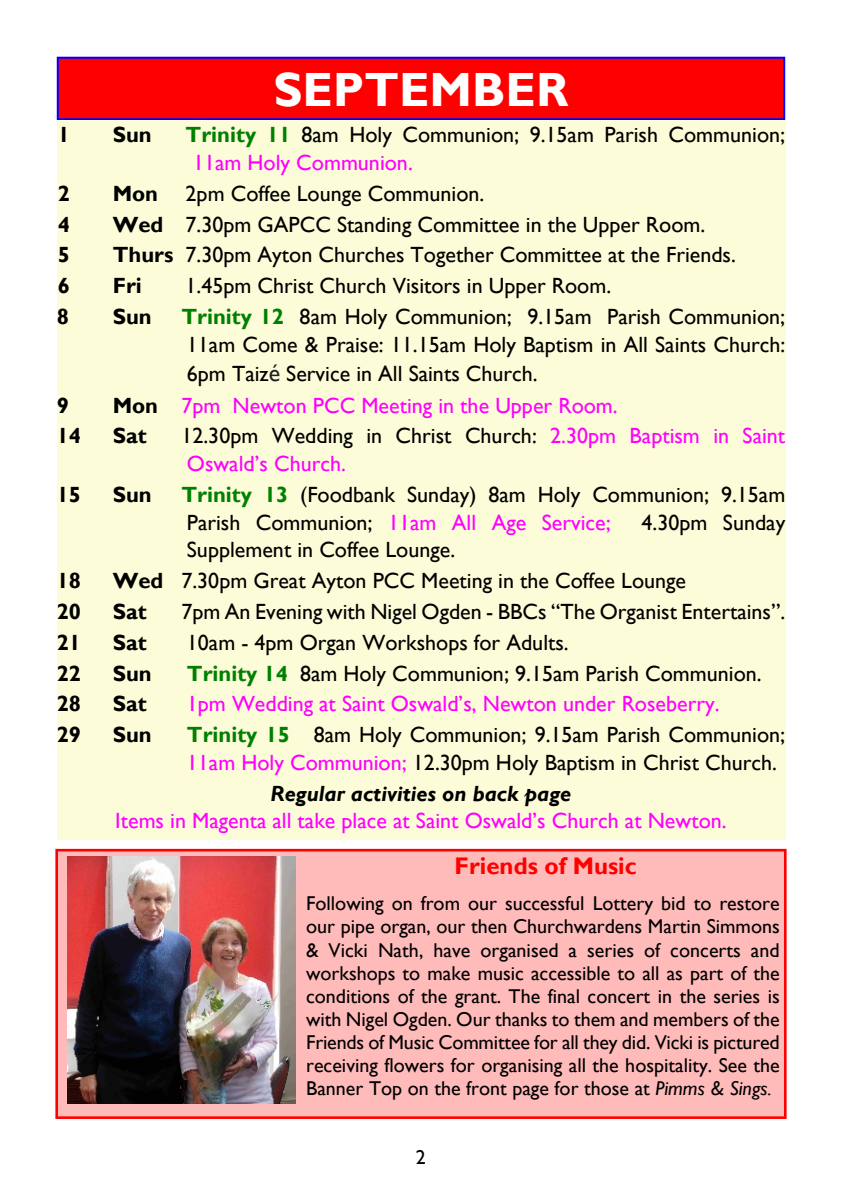
<style>
.page{position:relative;width:842px;height:1191px;background:#fff}
.page>*{position:absolute;margin:0;border:0;box-sizing:border-box;transform-origin:0 0}
.t1{font:700 48px "Gill Sans";color:#fff}
.t2{font:700 24px "Gill Sans";color:#f00}
.t3{font:22px/27.8px "Gill Sans";color:#000}
.t4{font:22px/27.8px "Gill Sans";color:#f0f}
.t5{font:700 22px "Gill Sans";color:#000}
.t6{font:italic 700 22px "Gill Sans";color:#000}
.t7{font:20px/23.2px "Gill Sans";color:#000;text-align:justify}
.s1{font-weight:700;color:#008000}
.s2{color:#f0f}
.s3{font-weight:700}
.s4{font-size:24px;color:#202124}
.s5{font-weight:700;color:#000}
.s6{color:#000}
.s7{font-style:italic}
</style>
<div class="page">
<div style="left:57px;top:850px;width:728px;height:267px;background:#ffbaba"></div>
<div style="left:55px;top:849px;width:731px;height:270px;border:3px solid #f00"></div>
<div style="left:58px;top:58px;width:726px;height:61px;background:#f00"></div>
<div style="left:57px;top:57px;width:728px;height:63px;border:2px solid #00f"></div>
<div style="left:57px;top:120px;width:728px;height:719px;background:#fcfcd8"></div>
<img style="left:68px;top:856px;width:227px;height:247px">
<h1 class="t1" style="left:273px;top:73px;width:297px">SEPTEMBER</h1>
<p class="t5" style="left:58px;top:127px;width:14px">1</p>
<p class="t5" style="left:113px;top:127px;width:40px">Sun</p>
<p class="t3" style="left:193px;top:123px;width:594px;text-indent:-7px"><span class="s1">Trinity 11</span> 8am Holy Communion; 9.15am Parish Communion;<br><span class="s2">11am Holy Communion.</span></p>
<p class="t5" style="left:58px;top:185px;width:14px">2</p>
<p class="t3" style="left:113px;top:182px;width:373px"><span class="s3">Mon</span> 2pm Coffee Lounge Communion.</p>
<p class="t5" style="left:58px;top:216px;width:14px">4</p>
<p class="t3" style="left:113px;top:212px;width:594px"><span class="s3">Wed</span> 7.30pm GAPCC Standing Committee in the Upper Room.</p>
<p class="t5" style="left:58px;top:247px;width:14px">5</p>
<p class="t3" style="left:113px;top:243px;width:625px"><span class="s3">Thurs</span> 7.30pm Ayton Churches Together Committee at the Friends.</p>
<p class="t5" style="left:58px;top:278px;width:14px">6</p>
<p class="t5" style="left:113px;top:278px;width:31px">Fri</p>
<p class="t3" style="left:186px;top:274px;width:427px">1.45pm Christ Church Visitors in Upper Room.</p>
<p class="t5" style="left:57px;top:308px;width:14px">8</p>
<p class="t5" style="left:113px;top:308px;width:40px">Sun</p>
<p class="t3" style="left:181px;top:304px;width:605px;line-height:28.6px;text-align:justify"><span class="s1">Trinity 12</span> 8am Holy Communion; 9.15am Parish Communion; 11am Come &amp; Praise: 11.15am Holy Baptism in All Saints Church:<br>6pm Taiz<span class="s4">é</span> Service in All Saints Church.</p>
<p class="t5" style="left:57px;top:397px;width:14px">9</p>
<p class="t4" style="left:113px;top:394px;width:506px"><span class="s5">Mon</span> 7pm Newton PCC Meeting in the Upper Room.</p>
<p class="t5" style="left:57px;top:428px;width:26px">14</p>
<p class="t5" style="left:113px;top:428px;width:35px">Sat</p>
<p class="t4" style="left:181px;top:424px;width:605px"><span class="s6">12.30pm Wedding in Christ Church:</span> 2.30pm Baptism in Saint<br>Oswald’s Church.</p>
<p class="t5" style="left:57px;top:487px;width:26px">15</p>
<p class="t5" style="left:113px;top:487px;width:40px">Sun</p>
<p class="t3" style="left:181px;top:483px;width:605px"><span class="s1">Trinity 13</span> (Foodbank Sunday) 8am Holy Communion; 9.15am<br>Parish Communion; <span class="s2">11am All Age Service;</span></p>
<p class="t3" style="left:642px;top:511px;width:145px">4.30pm Sunday</p>
<p class="t3" style="left:187px;top:538px;width:270px">Supplement in Coffee Lounge.</p>
<p class="t5" style="left:57px;top:573px;width:26px">18</p>
<p class="t3" style="left:113px;top:569px;width:575px"><span class="s3">Wed</span> 7.30pm Great Ayton PCC Meeting in the Coffee Lounge</p>
<p class="t5" style="left:57px;top:604px;width:26px">20</p>
<p class="t5" style="left:113px;top:604px;width:35px">Sat</p>
<p class="t3" style="left:181px;top:600px;width:605px">7pm An Evening with Nigel Ogden - BBCs “The Organist Entertains”.</p>
<p class="t5" style="left:57px;top:634px;width:26px">21</p>
<p class="t5" style="left:113px;top:634px;width:35px">Sat</p>
<p class="t3" style="left:187px;top:631px;width:383px">10am - 4pm Organ Workshops for Adults.</p>
<p class="t5" style="left:57px;top:665px;width:26px">22</p>
<p class="t5" style="left:113px;top:665px;width:40px">Sun</p>
<p class="t3" style="left:187px;top:661px;width:576px"><span class="s1">Trinity 14</span> 8am Holy Communion; 9.15am Parish Communion.</p>
<p class="t5" style="left:57px;top:696px;width:26px">28</p>
<p class="t5" style="left:113px;top:696px;width:35px">Sat</p>
<p class="t4" style="left:187px;top:692px;width:534px">1pm Wedding at Saint Oswald’s, Newton under Roseberry.</p>
<p class="t5" style="left:57px;top:727px;width:26px">29</p>
<p class="t5" style="left:113px;top:727px;width:40px">Sun</p>
<p class="t3" style="left:187px;top:723px;width:600px"><span class="s1">Trinity 15</span> 8am Holy Communion; 9.15am Parish Communion;<br><span class="s2">11am Holy Communion;</span> 12.30pm Holy Baptism in Christ Church.</p>
<p class="t6" style="left:270px;top:785px;width:302px">Regular activities on back page</p>
<p class="t4" style="left:115px;top:809px;width:613px">Items in Magenta all take place at Saint Oswald’s Church at Newton.</p>
<p class="t2" style="left:455px;top:857px;width:184px">Friends of Music</p>
<p class="t7" style="left:306px;top:894px;width:475px">Following on from our successful Lottery bid to restore our pipe organ, our then Churchwardens Martin Simmons &amp; Vicki Nath, have organised a series of concerts and workshops to make music accessible to all as part of the conditions of the grant. The final concert in the series is with Nigel Ogden. Our thanks to them and members of the Friends of Music Committee for all they did. Vicki is pictured receiving flowers for organising all the hospitality. See the Banner Top on the front page for those at <span class="s7">Pimms &amp; Sings.</span></p>
<p class="t7" style="left:416px;top:1147px;width:11px">2</p>
</div>
